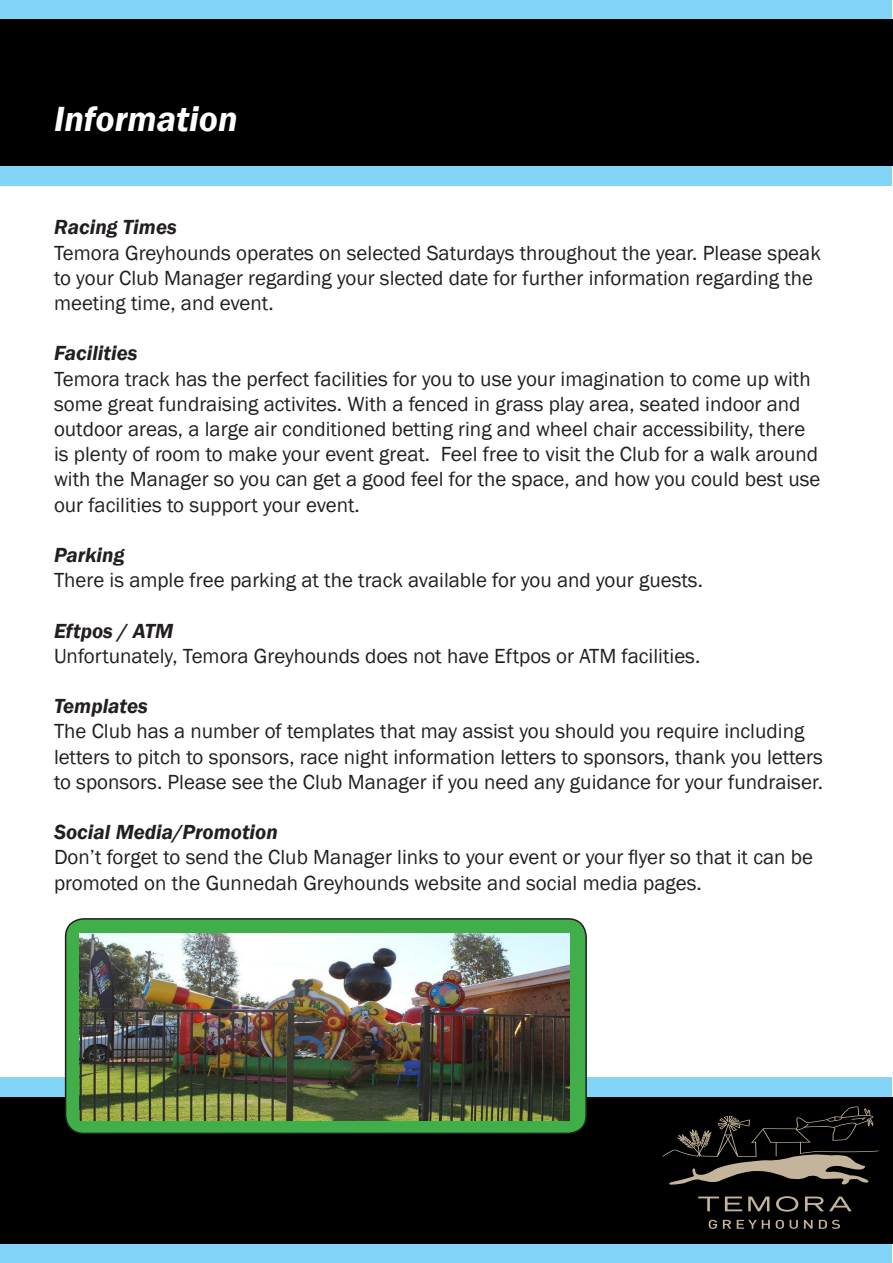
<style>
.page{position:relative;width:893px;height:1263px;background:#fff}
.page>*{position:absolute;margin:0;border:0;box-sizing:border-box;transform-origin:0 0}
.t1{font:italic 600 36px "Franklin Gothic";color:#fff}
.t2{font:21px/25.2px "Franklin Gothic";color:#231f20}
.t3{font:italic 600 21px "Franklin Gothic";color:#231f20}
</style>
<div class="page">
<div style="left:1px;top:0;width:891px;height:185px;background:#83d5f7"></div>
<div style="left:0;top:19px;width:893px;height:147px;background:#000"></div>
<div style="left:1px;top:1078px;width:891px;height:185px;background:#83d5f7"></div>
<div style="left:0;top:1097px;width:893px;height:147px;background:#000"></div>
<svg style="left:709px;top:1220px;width:8px;height:9px"></svg>
<svg style="left:723px;top:1220px;width:8px;height:9px"></svg>
<svg style="left:737px;top:1220px;width:33px;height:9px"></svg>
<svg style="left:776px;top:1220px;width:8px;height:9px"></svg>
<svg style="left:790px;top:1220px;width:8px;height:9px"></svg>
<svg style="left:804px;top:1220px;width:9px;height:9px"></svg>
<svg style="left:819px;top:1220px;width:21px;height:9px"></svg>
<svg style="left:698px;top:1196px;width:21px;height:15px"></svg>
<svg style="left:725px;top:1196px;width:17px;height:15px"></svg>
<svg style="left:748px;top:1196px;width:21px;height:15px"></svg>
<svg style="left:776px;top:1196px;width:22px;height:16px"></svg>
<svg style="left:805px;top:1196px;width:47px;height:15px"></svg>
<svg style="left:662px;top:1106px;width:216px;height:79px"></svg>
<div style="left:66px;top:919px;width:520px;height:214px;background:#40ae49;border-radius:18px"></div>
<div style="left:65px;top:918px;width:522px;height:216px;border:2px solid #231f20;border-radius:18px"></div>
<img style="left:79px;top:934px;width:491px;height:187px">
<h1 class="t1" style="left:54px;top:104px;width:185px">Information</h1>
<p class="t3" style="left:54px;top:219px;width:124px">Racing Times</p>
<p class="t2" style="left:54px;top:241px;width:768px">Temora Greyhounds operates on selected Saturdays throughout the year. Please speak to your Club Manager regarding your slected date for further information regarding the meeting time, and event.</p>
<p class="t3" style="left:54px;top:345px;width:85px">Facilities</p>
<p class="t2" style="left:54px;top:367px;width:768px">Temora track has the perfect facilities for you to use your imagination to come up with some great fundraising activites. With a fenced in grass play area, seated indoor and outdoor areas, a large air conditioned betting ring and wheel chair accessibility, there is plenty of room to make your event great. Feel free to visit the Club for a walk around with the Manager so you can get a good feel for the space, and how you could best use our facilities to support your event.</p>
<p class="t3" style="left:54px;top:546px;width:72px">Parking</p>
<p class="t2" style="left:54px;top:569px;width:650px">There is ample free parking at the track available for you and your guests.</p>
<p class="t3" style="left:54px;top:617px;width:121px">Eftpos / ATM</p>
<p class="t2" style="left:54px;top:644px;width:648px">Unfortunately, Temora Greyhounds does not have Eftpos or ATM facilities.</p>
<p class="t3" style="left:54px;top:697px;width:95px">Templates</p>
<p class="t2" style="left:54px;top:720px;width:770px">The Club has a number of templates that may assist you should you require including letters to pitch to sponsors, race night information letters to sponsors, thank you letters to sponsors. Please see the Club Manager if you need any guidance for your fundraiser.</p>
<p class="t3" style="left:54px;top:819px;width:225px">Social Media/Promotion</p>
<p class="t2" style="left:54px;top:845px;width:761px">Don’t forget to send the Club Manager links to your event or your flyer so that it can be promoted on the Gunnedah Greyhounds website and social media pages.</p>
</div>
